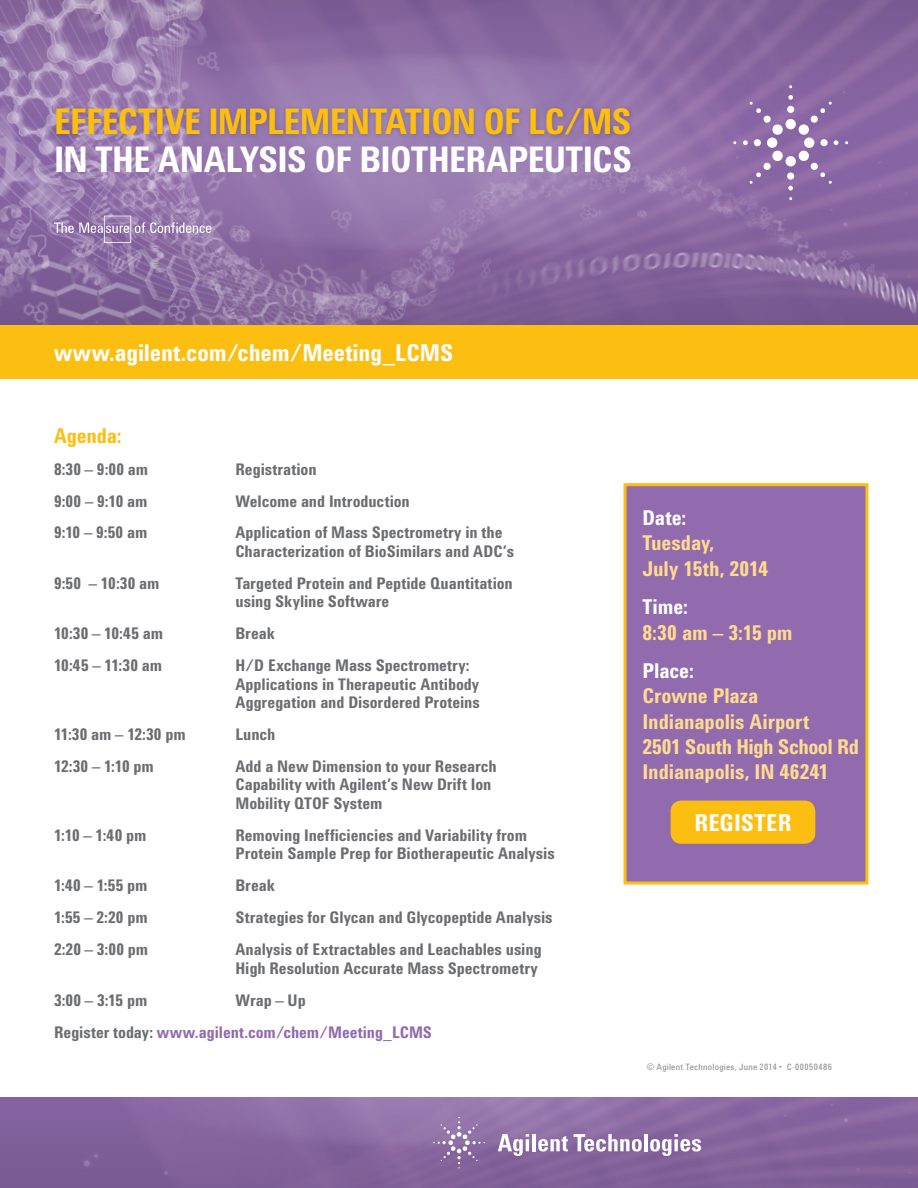
<style>
.page{position:relative;width:918px;height:1188px;background:#fff}
.page>*{position:absolute;margin:0;border:0;box-sizing:border-box;transform-origin:0 0}
.Headline{font:700 36.3px "Agilent Condensed CFF";letter-spacing:-.025em;color:#fdbe12}
.Headline-2{font:700 36.3px "Agilent Condensed CFF";letter-spacing:-.015em;color:#fff}
.Basic_body_text{font:700 24px "Agilent Condensed CFF";letter-spacing:-.01em;color:#fff}
.Body{font:700 24px "Agilent Condensed CFF";color:#fff}
.Date_-_actual{font:700 21px/25.2px "Agilent Condensed CFF";letter-spacing:-.005em;color:#fedb90}
.Date_-_locatione_etc{font:700 21px "Agilent Condensed CFF";letter-spacing:-.005em;color:#fff}
.Talks{font:700 21px "Agilent Condensed CFF";letter-spacing:-.01em;color:#fdbe12}
.Talks-2{font:700 16.5px/18.5px "Agilent Condensed CFF";letter-spacing:-.005em;color:#6c6d70}
.Talks-3{font:700 16.5px "Agilent Condensed CFF";letter-spacing:-.005em;color:#916bae}
.t1{font:9px "Agilent Condensed CFF";letter-spacing:.025em;color:#87898c}
.s1{color:#6c6d70}
</style>
<div class="page">
<img style="left:892px;top:229px;width:26px;height:97px">
<img style="left:0;top:0;width:892px;height:326px">
<div style="left:624px;top:483px;width:244px;height:402px;background:#916bae;border:3px solid #fdbe12"></div>
<div style="left:52px;top:103px;width:583px;height:36px;background:#231f20;opacity:.25"></div>
<div style="left:0;top:326px;width:918px;height:53px;background:#fdbe12"></div>
<img style="left:0;top:1097px;width:918px;height:91px">
<svg style="left:498px;top:1134px;width:31px;height:22px"></svg>
<hr style="left:532px;top:1134px;width:4px;height:17px;background:#fff">
<svg style="left:538px;top:1136px;width:30px;height:16px"></svg>
<svg style="left:574px;top:1134px;width:68px;height:18px"></svg>
<hr style="left:644px;top:1134px;width:4px;height:17px;background:#fff">
<svg style="left:650px;top:1134px;width:51px;height:22px"></svg>
<svg style="left:433px;top:1117px;width:52px;height:52px;background:#9679ab"></svg>
<div style="left:671px;top:801px;width:144px;height:43px;background:#fdbe12;border-radius:11px"></div>
<svg style="left:743px;top:95px;width:95px;height:95px;background:#9a7bb0"></svg>
<svg style="left:54px;top:216px;width:157px;height:27px;background:#a189b5"></svg>
<p class="Headline" style="left:54px;top:94px;width:579px">EFFECTIVE IMPLEMENTATION OF LC/MS</p>
<p class="Headline-2" style="left:54px;top:132px;width:580px">IN THE ANALYSIS OF BIOTHERAPEUTICS</p>
<p class="Basic_body_text" style="left:54px;top:334px;width:401px">www.agilent.com/chem/Meeting_LCMS</p>
<p class="Talks" style="left:54px;top:420px;width:69px">Agenda:</p>
<p class="Talks-2" style="left:54px;top:459px;width:96px">8:30 – 9:00 am</p>
<p class="Talks-2" style="left:236px;top:459px;width:83px">Registration</p>
<p class="Talks-2" style="left:54px;top:491px;width:95px">9:00 – 9:10 am</p>
<p class="Talks-2" style="left:236px;top:491px;width:176px">Welcome and Introduction</p>
<p class="Talks-2" style="left:54px;top:523px;width:95px">9:10 – 9:50 am</p>
<p class="Talks-2" style="left:236px;top:523px;width:280px">Application of Mass Spectrometry in the<br>Characterization of BioSimilars and ADC’s</p>
<p class="Talks-2" style="left:54px;top:573px;width:107px">9:50 – 10:30 am</p>
<p class="Talks-2" style="left:236px;top:573px;width:279px">Targeted Protein and Peptide Quantitation using Skyline Software</p>
<p class="Talks-2" style="left:54px;top:624px;width:111px">10:30 – 10:45 am</p>
<p class="Talks-2" style="left:236px;top:624px;width:41px">Break</p>
<p class="Talks-2" style="left:54px;top:656px;width:110px">10:45 – 11:30 am</p>
<p class="Talks-2" style="left:236px;top:656px;width:246px">H/D Exchange Mass Spectrometry:<br>Applications in Therapeutic Antibody<br>Aggregation and Disordered Proteins</p>
<p class="Talks-2" style="left:54px;top:724px;width:133px">11:30 am – 12:30 pm</p>
<p class="Talks-2" style="left:236px;top:724px;width:41px">Lunch</p>
<p class="Talks-2" style="left:54px;top:756px;width:101px">12:30 – 1:10 pm</p>
<p class="Talks-2" style="left:236px;top:756px;width:263px">Add a New Dimension to your Research<br>Capability with Agilent’s New Drift Ion<br>Mobility QTOF System</p>
<p class="Talks-2" style="left:54px;top:825px;width:94px">1:10 – 1:40 pm</p>
<p class="Talks-2" style="left:236px;top:825px;width:321px">Removing Inefficiencies and Variability from<br>Protein Sample Prep for Biotherapeutic Analysis</p>
<p class="Talks-2" style="left:54px;top:876px;width:95px">1:40 – 1:55 pm</p>
<p class="Talks-2" style="left:236px;top:876px;width:41px">Break</p>
<p class="Talks-2" style="left:54px;top:908px;width:95px">1:55 – 2:20 pm</p>
<p class="Talks-2" style="left:236px;top:908px;width:319px">Strategies for Glycan and Glycopeptide Analysis</p>
<p class="Talks-2" style="left:54px;top:940px;width:96px">2:20 – 3:00 pm</p>
<p class="Talks-2" style="left:236px;top:940px;width:308px">Analysis of Extractables and Leachables using<br>High Resolution Accurate Mass Spectrometry</p>
<p class="Talks-2" style="left:54px;top:990px;width:95px">3:00 – 3:15 pm</p>
<p class="Talks-2" style="left:236px;top:990px;width:72px">Wrap – Up</p>
<p class="Talks-3" style="left:54px;top:1019px;width:380px"><span class="s1">Register today:</span> www.agilent.com/chem/Meeting_LCMS</p>
<p class="Date_-_locatione_etc" style="left:642px;top:502px;width:45px">Date:</p>
<p class="Date_-_actual" style="left:642px;top:530px;width:127px">Tuesday,<br>July 15th, 2014</p>
<p class="Date_-_locatione_etc" style="left:642px;top:591px;width:47px">Time:</p>
<p class="Date_-_actual" style="left:642px;top:619px;width:152px">8:30 am – 3:15 pm</p>
<p class="Date_-_locatione_etc" style="left:642px;top:655px;width:53px">Place:</p>
<p class="Date_-_actual" style="left:642px;top:683px;width:218px">Crowne Plaza<br>Indianapolis Airport<br>2501 South High School Rd<br>Indianapolis, IN 46241</p>
<p class="Body" style="left:695px;top:804px;width:98px">REGISTER</p>
<p class="t1" style="left:647px;top:1061px;width:187px">© Agilent Technologies, June 2014 • C-00050486</p>
</div>
